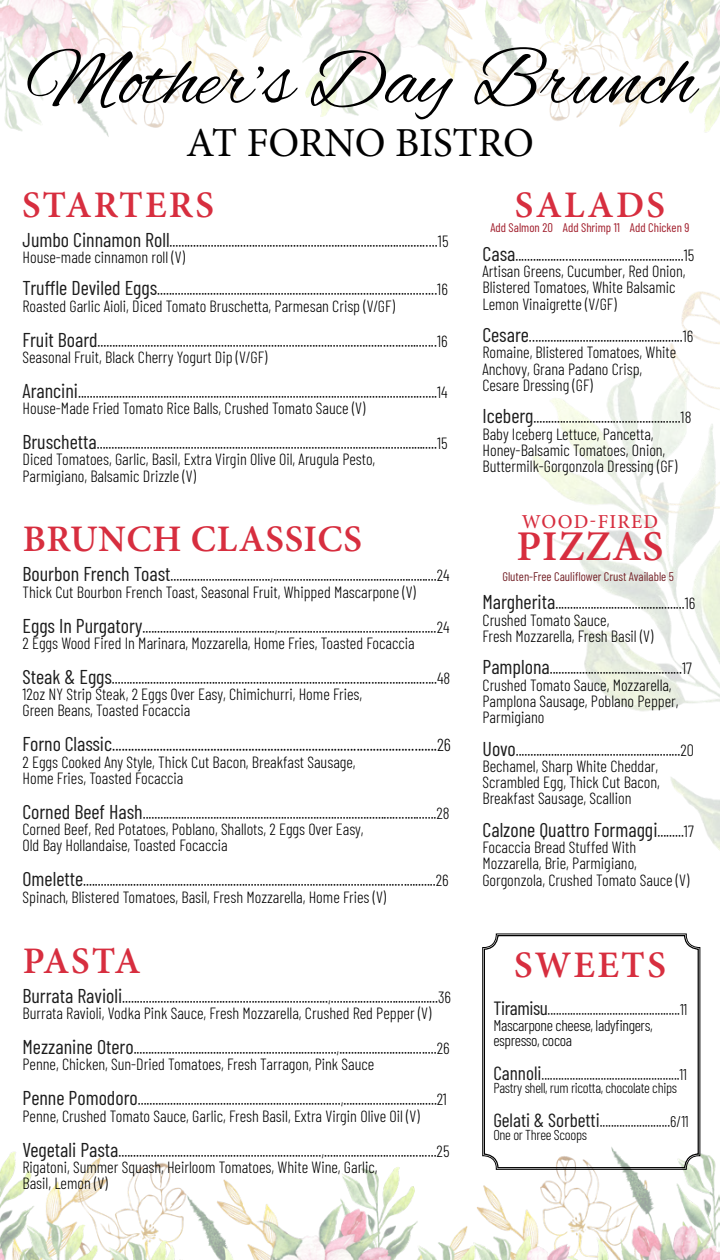
<style>
.page{position:relative;width:720px;height:1260px;background:#fff}
.page>*{position:absolute;margin:0;border:0;box-sizing:border-box;transform-origin:0 0}
.t1{font:82.5px "Alex Brush";color:#000}
.t2{font:600 42.38px "Minion Pro";letter-spacing:.02em;color:#d72e3f}
.t3{font:41.25px "Minion Pro";letter-spacing:-.005em;color:#000}
.t4{font:600 37.5px "Minion Pro";letter-spacing:.05em;color:#d72e3f}
.t5{font:600 37.5px "Minion Pro";letter-spacing:.02em;color:#d72e3f}
.t6{font:20px "Barlow Condensed";color:#1c1c1c}
.t7{font:500 19.75px "Minion Pro";letter-spacing:.06em;color:#d72e3f}
.t8{font:300 17.5px "Barlow Condensed";color:#000}
.t9{font:300 16.25px/16.2px "Barlow Condensed";color:#000}
.t10{font:300 15.62px/15.6px "Barlow Condensed";letter-spacing:-.02em;color:#000}
.t11{font:300 14.38px "Barlow Condensed";letter-spacing:-.02em;color:#000}
.t12{font:12.5px "Barlow Condensed";color:#75242a}
.t13{font:12.5px "Barlow Condensed";color:#a11e2c}
.s1{font-weight:400;font-size:20px;color:#1c1c1c}
.s2{font-weight:300;font-size:16.25px;color:#000}
.s3{font-weight:400;font-size:19.12px;color:#1c1c1c}
</style>
<div class="page">
<img style="left:495px;top:291px;width:225px;height:684px">
<img style="left:0;top:0;width:720px;height:137px">
<img style="left:0;top:975px;width:720px;height:285px">
<svg style="left:482px;top:934px;width:218px;height:236px"></svg>
<div style="left:484px;top:935px;width:215px;height:233px;border:1px solid #000;border-radius:14px"></div>
<h1 class="t1" style="left:26px;top:34px;width:671px">Mother’s Day Brunch</h1>
<h3 class="t3" style="left:186px;top:115px;width:349px">AT FORNO BISTRO</h3>
<h3 class="t4" style="left:22px;top:179px;width:193px">STARTERS</h3>
<h3 class="t4" style="left:515px;top:179px;width:152px">SALADS</h3>
<p class="t9" style="left:22px;top:232px;width:428px"><span class="s1">Jumbo Cinnamon Roll</span>...........................................................................................15<br>House-made cinnamon roll (V)</p>
<p class="t9" style="left:22px;top:280px;width:427px"><span class="s1">Truffle Deviled Eggs</span>...............................................................................................16<br>Roasted Garlic Aioli, Diced Tomato Bruschetta, Parmesan Crisp (V/GF)</p>
<p class="t9" style="left:22px;top:332px;width:427px"><span class="s1">Fruit Board</span>...................................................................................................................16<br>Seasonal Fruit, Black Cherry Yogurt Dip (V/GF)</p>
<p class="t9" style="left:22px;top:383px;width:427px"><span class="s1">Arancini</span>..........................................................................................................................14<br>House-Made Fried Tomato Rice Balls, Crushed Tomato Sauce (V)</p>
<p class="t9" style="left:22px;top:434px;width:427px"><span class="s1">Bruschetta</span>....................................................................................................................15<br>Diced Tomatoes, Garlic, Basil, Extra Virgin Olive Oil, Arugula Pesto,<br>Parmigiano, Balsamic Drizzle (V)</p>
<h3 class="t5" style="left:23px;top:513px;width:341px">BRUNCH CLASSICS</h3>
<p class="t9" style="left:22px;top:566px;width:429px"><span class="s1">Bourbon French Toast</span>..................................,........................................................24<br>Thick Cut Bourbon French Toast, Seasonal Fruit, Whipped Mascarpone (V)</p>
<p class="t9" style="left:22px;top:617px;width:429px"><span class="s1">Eggs In Purgatory</span>.............................................,......................................................24<br>2 Eggs Wood Fired In Marinara, Mozzarella, Home Fries, Toasted Focaccia</p>
<p class="t9" style="left:22px;top:669px;width:429px"><span class="s1">Steak &amp; Eggs</span>..............................................................................................................48<br>12oz NY Strip Steak, 2 Eggs Over Easy, Chimichurri, Home Fries,<br>Green Beans, Toasted Focaccia</p>
<p class="t8" style="left:22px;top:732px;width:430px"><span class="s1">Forno Classic</span>......................................................................................................26</p>
<p class="t9" style="left:22px;top:752px;width:335px">2 Eggs Cooked Any Style, Thick Cut Bacon, Breakfast Sausage,<br>Home Fries, Toasted Focaccia</p>
<p class="t9" style="left:22px;top:804px;width:429px"><span class="s1">Corned Beef Hash</span>....................................................................................................28<br>Corned Beef, Red Potatoes, Poblano, Shallots, 2 Eggs Over Easy,<br>Old Bay Hollandaise, Toasted Focaccia</p>
<p class="t9" style="left:22px;top:871px;width:428px"><span class="s1">Omelette</span>........................................................................................................................26<br>Spinach, Blistered Tomatoes, Basil, Fresh Mozzarella, Home Fries (V)</p>
<h3 class="t4" style="left:23px;top:935px;width:120px">PASTA</h3>
<p class="t9" style="left:22px;top:988px;width:430px"><span class="s1">Burrata Ravioli</span>......................................................................,.....................................36<br>Burrata Ravioli, Vodka Pink Sauce, Fresh Mozzarella, Crushed Red Pepper (V)</p>
<p class="t9" style="left:22px;top:1039px;width:429px"><span class="s1">Mezzanine Otero</span>.....................................................................,.................................26<br>Penne, Chicken, Sun-Dried Tomatoes, Fresh Tarragon, Pink Sauce</p>
<p class="t9" style="left:22px;top:1090px;width:426px"><span class="s1">Penne Pomodoro</span>.....................................................................,................................21<br>Penne, Crushed Tomato Sauce, Garlic, Fresh Basil, Extra Virgin Olive Oil (V)</p>
<p class="t9" style="left:22px;top:1142px;width:429px"><span class="s1">Vegetali Pasta</span>.....................................................................,......................................25<br>Rigatoni, Summer Squash, Heirloom Tomatoes, White Wine, Garlic,<br>Basil, Lemon (V)</p>
<p class="t13" style="left:490px;top:218px;width:201px">Add Salmon 20 Add Shrimp 11 Add Chicken 9</p>
<p class="t9" style="left:482px;top:246px;width:213px"><span class="s1">Casa</span>.........................................................15<br>Artisan Greens, Cucumber, Red Onion, Blistered Tomatoes, White Balsamic Lemon Vinaigrette (V/GF)</p>
<p class="t9" style="left:482px;top:327px;width:212px"><span class="s1">Cesare</span>....................................................16<br>Romaine, Blistered Tomatoes, White Anchovy, Grana Padano Crisp,<br>Cesare Dressing (GF)</p>
<p class="t9" style="left:483px;top:408px;width:210px"><span class="s1">Iceberg</span>..................................................18<br>Baby Iceberg Lettuce, Pancetta, Honey-Balsamic Tomatoes, Onion, Buttermilk-Gorgonzola Dressing (GF)</p>
<p class="t7" style="left:522px;top:509px;width:138px">WOOD-FIRED</p>
<h2 class="t2" style="left:517px;top:517px;width:148px">PIZZAS</h2>
<p class="t12" style="left:502px;top:568px;width:173px">Gluten-Free Cauliflower Crust Available 5</p>
<p class="t9" style="left:482px;top:594px;width:214px"><span class="s1">Margherita</span>............................................16<br>Crushed Tomato Sauce,<br>Fresh Mozzarella, Fresh Basil (V)</p>
<p class="t9" style="left:482px;top:659px;width:211px"><span class="s1">Pamplona</span>.............................................17<br>Crushed Tomato Sauce, Mozzarella, Pamplona Sausage, Poblano Pepper, Parmigiano</p>
<p class="t9" style="left:482px;top:741px;width:213px"><span class="s1">Uovo</span>........................................................20<br>Bechamel, Sharp White Cheddar, Scrambled Egg, Thick Cut Bacon, Breakfast Sausage, Scallion</p>
<p class="t6" style="left:482px;top:816px;width:213px">Calzone Quattro Formaggi<span class="s2">.........17</span></p>
<p class="t9" style="left:483px;top:838px;width:208px">Focaccia Bread Stuffed With<br>Mozzarella, Brie, Parmigiano,<br>Gorgonzola, Crushed Tomato Sauce (V)</p>
<h3 class="t4" style="left:514px;top:939px;width:153px">SWEETS</h3>
<p class="t10" style="left:493px;top:1000px;width:196px"><span class="s3">Tiramisu</span>...............................................11<br>Mascarpone cheese, ladyfingers, espresso, cocoa</p>
<p class="t10" style="left:493px;top:1065px;width:195px"><span class="s3">Cannoli</span>.................................................11</p>
<p class="t11" style="left:493px;top:1078px;width:185px">Pastry shell, rum ricotta, chocolate chips</p>
<p class="t10" style="left:493px;top:1112px;width:197px"><span class="s3">Gelati &amp; Sorbetti</span>.........................6/11</p>
<p class="t11" style="left:493px;top:1125px;width:95px">One or Three Scoops</p>
</div>
